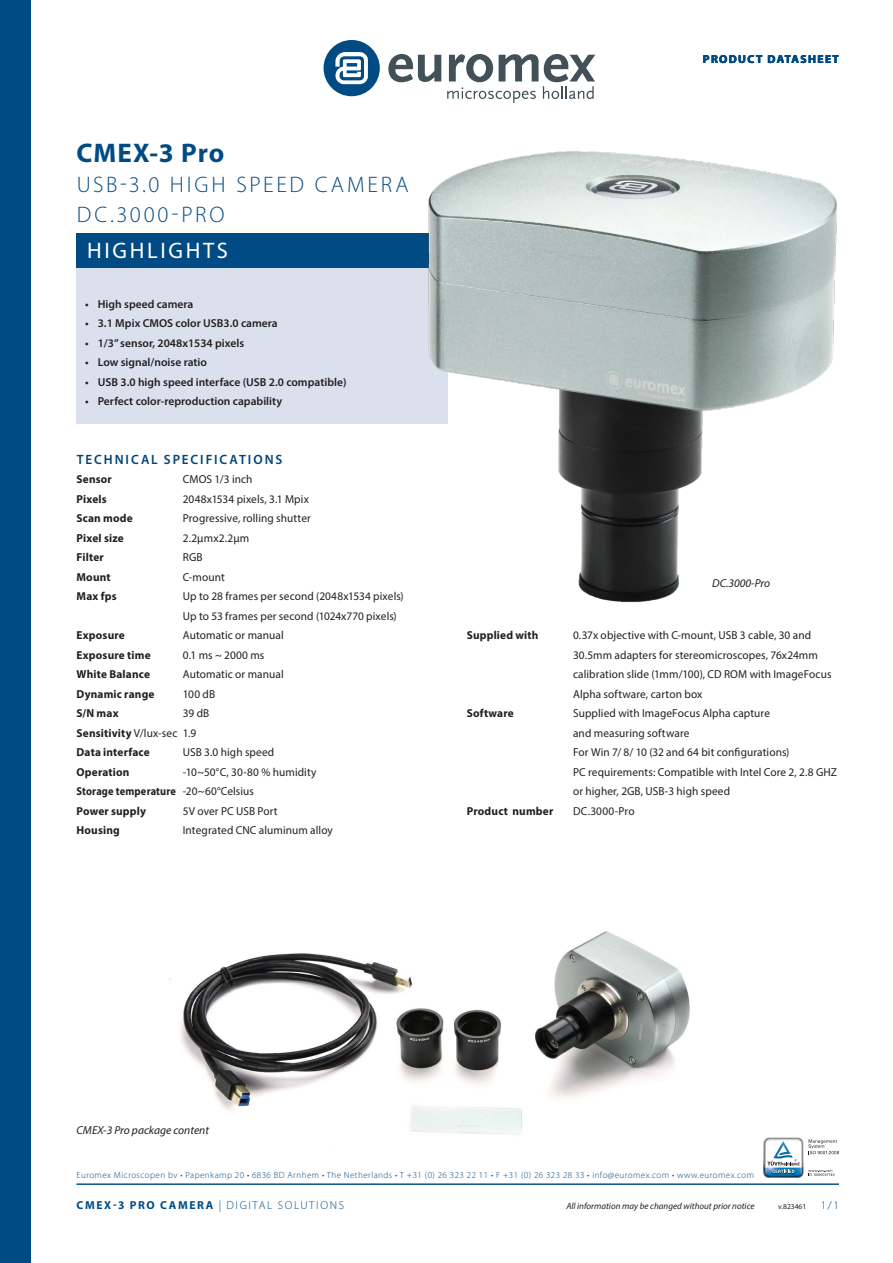
<style>
.page{position:relative;width:893px;height:1263px;background:#fff}
.page>*{position:absolute;margin:0;border:0;box-sizing:border-box;transform-origin:0 0}
.j_productkop{font:700 27px "Myriad Pro";letter-spacing:.035em;color:#004b84}
.j_product_onder_kop{font:300 22.5px "Myriad Pro";letter-spacing:.125em;color:#004b84}
.j_highlights{font:22.5px "Myriad Pro";letter-spacing:.12em;color:#fff}
.j_tussenkop{font:600 13.5px "Myriad Pro";letter-spacing:.15em;color:#00447b}
.j_accessoires{font:11.55px/19.5px "Myriad Pro";letter-spacing:.01em;color:#231f20}
.j_specs_bullits{font:600 11.55px "Myriad Pro";color:#231f20}
.j_accessoires-2{font:700 11.55px "Myriad Pro";letter-spacing:.015em;color:#231f20}
.t1{font:300 11.55px "Myriad Pro";letter-spacing:.14em;color:#004b84}
.j_onderschrift{font:italic 11.55px "Myriad Pro";color:#231f20}
.j_accessoires-3{font:700 11.55px "Myriad Pro";letter-spacing:.015em;color:#231f20;scale:.9 1}
.t2{font:700 11.55px "Myriad Pro";letter-spacing:.12em;color:#004b84}
.t3{font:300 9px "Myriad Pro";letter-spacing:.05em;color:#004b84}
.t4{font:italic 9px "Myriad Pro";color:#231f20}
._4-Body-tekst{font:7.5px "Myriad Pro";color:#231f20}
.s1{font-weight:700}
.s2{font-weight:400}
</style>
<div class="page">
<svg style="left:324px;top:40px;width:56px;height:56px"></svg>
<svg style="left:388px;top:54px;width:53px;height:28px"></svg>
<svg style="left:447px;top:54px;width:148px;height:49px"></svg>
<div style="left:0;top:0;width:30px;height:1263px;background:#004b84"></div>
<hr style="left:77px;top:1184px;width:762px;height:1px;background:#004b84">
<svg style="left:763px;top:1137px;width:76px;height:41px"></svg>
<div style="left:77px;top:261px;width:371px;height:163px;background:#dae1ed"></div>
<div style="left:77px;top:234px;width:371px;height:34px;background:#004b84"></div>
<img style="left:391px;top:151px;width:446px;height:452px">
<img style="left:169px;top:931px;width:521px;height:204px">
<p class="j_productkop" style="left:77px;top:135px;width:150px">CMEX-3 Pro</p>
<p class="j_product_onder_kop" style="left:77px;top:171px;width:333px">USB-3.0 HIGH SPEED CAMERA</p>
<p class="j_product_onder_kop" style="left:77px;top:201px;width:149px">DC.3000-PRO</p>
<p class="j_highlights" style="left:87px;top:236px;width:142px">HIGHLIGHTS</p>
<p class="j_specs_bullits" style="left:85px;top:296px;width:110px">• High speed camera</p>
<p class="j_specs_bullits" style="left:85px;top:316px;width:194px">• 3.1 Mpix CMOS color USB3.0 camera</p>
<p class="j_specs_bullits" style="left:85px;top:335px;width:161px">• 1/3” sensor, 2048x1534 pixels</p>
<p class="j_specs_bullits" style="left:85px;top:355px;width:124px">• Low signal/noise ratio</p>
<p class="j_specs_bullits" style="left:85px;top:374px;width:263px">• USB 3.0 high speed interface (USB 2.0 compatible)</p>
<p class="j_specs_bullits" style="left:85px;top:394px;width:199px">• Perfect color-reproduction capability</p>
<p class="j_tussenkop" style="left:77px;top:450px;width:207px">TECHNICAL SPECIFICATIONS</p>
<p class="j_accessoires-2" style="left:77px;top:472px;width:37px">Sensor</p>
<p class="j_accessoires" style="left:183px;top:469px;width:71px">CMOS 1/3 inch</p>
<p class="j_accessoires-2" style="left:77px;top:491px;width:32px">Pixels</p>
<p class="j_accessoires" style="left:183px;top:489px;width:128px">2048x1534 pixels, 3.1 Mpix</p>
<p class="j_accessoires-2" style="left:77px;top:511px;width:58px">Scan mode</p>
<p class="j_accessoires" style="left:183px;top:508px;width:130px">Progressive, rolling shutter</p>
<p class="j_accessoires-2" style="left:77px;top:530px;width:49px">Pixel size</p>
<p class="j_accessoires" style="left:183px;top:528px;width:68px">2.2μmx2.2μm</p>
<p class="j_accessoires-2" style="left:77px;top:550px;width:29px">Filter</p>
<p class="j_accessoires" style="left:183px;top:547px;width:21px">RGB</p>
<p class="j_accessoires-2" style="left:77px;top:569px;width:36px">Mount</p>
<p class="j_accessoires" style="left:183px;top:567px;width:44px">C-mount</p>
<p class="j_accessoires-2" style="left:77px;top:589px;width:42px">Max fps</p>
<p class="j_accessoires" style="left:183px;top:586px;width:222px">Up to 28 frames per second (2048x1534 pixels)<br>Up to 53 frames per second (1024x770 pixels)</p>
<p class="j_accessoires-2" style="left:77px;top:628px;width:50px">Exposure</p>
<p class="j_accessoires" style="left:183px;top:625px;width:102px">Automatic or manual</p>
<p class="j_accessoires-2" style="left:77px;top:647px;width:76px">Exposure time</p>
<p class="j_accessoires" style="left:183px;top:645px;width:83px">0.1 ms ~ 2000 ms</p>
<p class="j_accessoires-2" style="left:77px;top:667px;width:75px">White Balance</p>
<p class="j_accessoires" style="left:183px;top:664px;width:102px">Automatic or manual</p>
<p class="j_accessoires-2" style="left:77px;top:686px;width:79px">Dynamic range</p>
<p class="j_accessoires" style="left:183px;top:684px;width:34px">100 dB</p>
<p class="j_accessoires-2" style="left:77px;top:706px;width:44px">S/N max</p>
<p class="j_accessoires" style="left:183px;top:703px;width:28px">39 dB</p>
<p class="j_accessoires" style="left:77px;top:723px;width:121px"><span class="s1">Sensitivity</span> V/lux-sec 1.9</p>
<p class="j_accessoires-2" style="left:77px;top:745px;width:75px">Data interface</p>
<p class="j_accessoires" style="left:183px;top:742px;width:93px">USB 3.0 high speed</p>
<p class="j_accessoires-2" style="left:77px;top:764px;width:55px">Operation</p>
<p class="j_accessoires" style="left:183px;top:762px;width:135px">-10~50°C, 30-80 % humidity</p>
<p class="j_accessoires-3" style="left:77px;top:784px;width:199px">Storage temperature <span class="s2">-20~60°Celsius</span></p>
<p class="j_accessoires-2" style="left:77px;top:803px;width:71px">Power supply</p>
<p class="j_accessoires" style="left:183px;top:801px;width:96px">5V over PC USB Port</p>
<p class="j_accessoires-2" style="left:77px;top:823px;width:45px">Housing</p>
<p class="j_accessoires" style="left:183px;top:820px;width:152px">Integrated CNC aluminum alloy</p>
<p class="t2" style="left:703px;top:51px;width:138px">PRODUCT DATASHEET</p>
<p class="j_onderschrift" style="left:712px;top:576px;width:59px">DC.3000-Pro</p>
<p class="j_accessoires-2" style="left:467px;top:628px;width:73px">Supplied with</p>
<p class="j_accessoires" style="left:573px;top:625px;width:260px">0.37x objective with C-mount, USB 3 cable, 30 and 30.5mm adapters for stereomicroscopes, 76x24mm calibration slide (1mm/100), CD ROM with ImageFocus Alpha software, carton box</p>
<p class="j_accessoires-2" style="left:467px;top:706px;width:49px">Software</p>
<p class="j_accessoires" style="left:573px;top:703px;width:266px">Supplied with ImageFocus Alpha capture<br>and measuring software<br>For Win 7/ 8/ 10 (32 and 64 bit configurations)<br>PC requirements: Compatible with Intel Core 2, 2.8 GHZ or higher, 2GB, USB-3 high speed</p>
<p class="j_accessoires-2" style="left:467px;top:803px;width:88px">Product number</p>
<p class="j_accessoires" style="left:573px;top:801px;width:63px">DC.3000-Pro</p>
<p class="j_onderschrift" style="left:77px;top:1123px;width:134px">CMEX-3 Pro package content</p>
<p class="t3" style="left:77px;top:1169px;width:679px">Euromex Microscopen bv • Papenkamp 20 • 6836 BD Arnhem • The Netherlands • T +31 (0) 26 323 22 11 • F +31 (0) 26 323 28 33 • info@euromex.com • www.euromex.com</p>
<p class="t1" style="left:77px;top:1198px;width:269px"><span class="s1">CMEX-3 PRO CAMERA</span> | DIGITAL SOLUTIONS</p>
<p class="t4" style="left:566px;top:1201px;width:190px">All information may be changed without prior notice</p>
<p class="_4-Body-tekst" style="left:778px;top:1202px;width:29px">v.823461</p>
<p class="t1" style="left:821px;top:1198px;width:20px">1/1</p>
</div>
